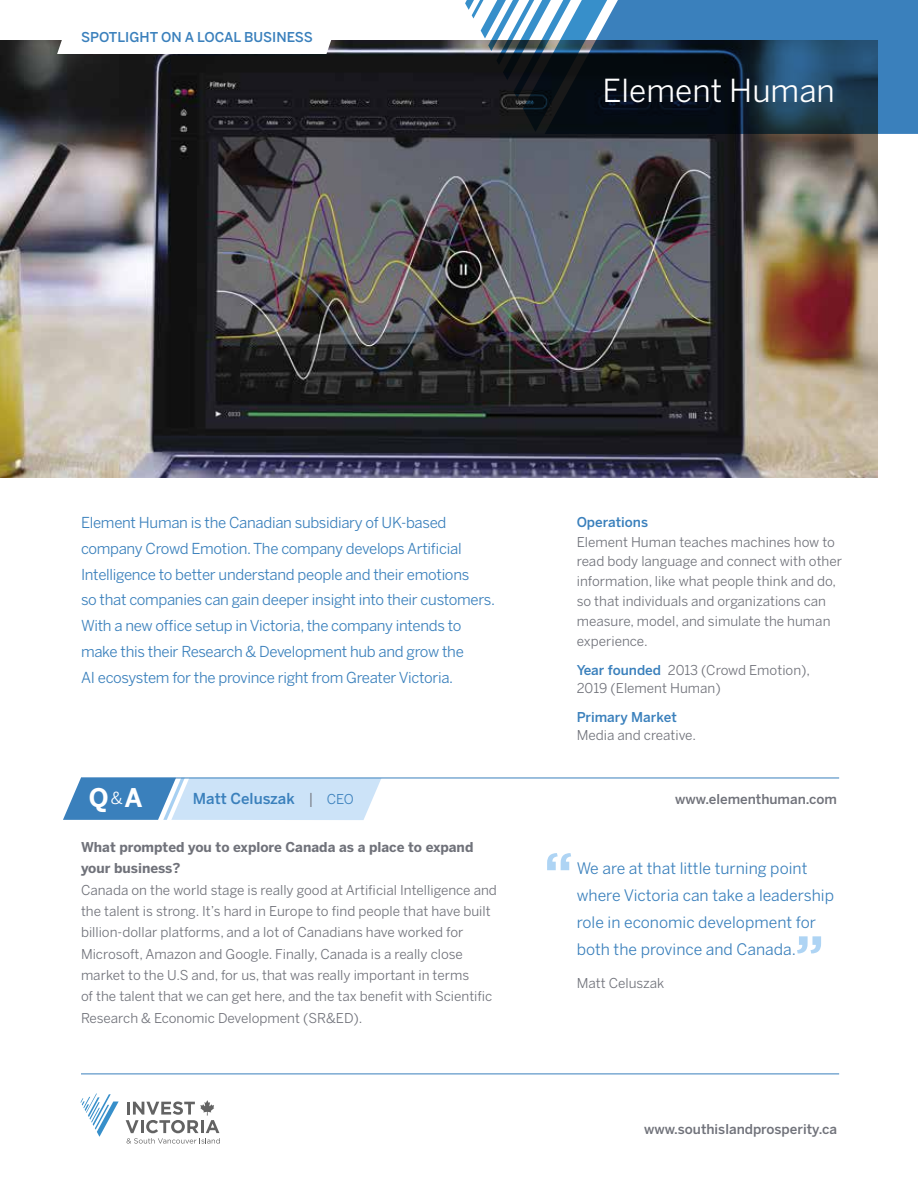
<style>
.page{position:relative;width:918px;height:1188px;background:#fff}
.page>*{position:absolute;margin:0;border:0;box-sizing:border-box;transform-origin:0 0}
.t1{font:31.5px "Benton Sans";color:#fff}
.t2{font:700 25.5px "Benton Sans";color:#fff}
.t3{font:15.75px/27.3px "Benton Sans";color:#3a80bc}
.t4{font:15px/25.8px "Benton Sans";letter-spacing:-.02em;color:#3a80bc}
.t5{font:500 15px "Benton Sans";color:#3a80bc}
.t6{font:13.5px/21.3px "Benton Sans";color:#70727a}
.t7{font:700 13.5px/21.3px "Benton Sans";color:#70727a}
.t8{font:500 13.5px "Benton Sans";color:#3a80bc}
.t9{font:500 13.5px "Benton Sans";color:#70727a}
.s1{font-weight:400;font-size:16.5px}
.s2{font-weight:400;color:#70727a}
.s3{font-weight:400;font-size:13.5px}
.s4{font-weight:500;color:#3a80bc}
</style>
<div class="page">
<svg style="left:63px;top:778px;width:318px;height:42px;background:#a4c7e6"></svg>
<img style="left:0;top:40px;width:878px;height:437px">
<svg style="left:81px;top:1094px;width:38px;height:43px"></svg>
<svg style="left:126px;top:1100px;width:94px;height:44px"></svg>
<hr style="left:81px;top:778px;width:758px;height:1px;background:#3a80bc">
<hr style="left:81px;top:1074px;width:758px;height:1px;background:#3a80bc">
<svg style="left:547px;top:853px;width:24px;height:17px"></svg>
<svg style="left:797px;top:936px;width:24px;height:18px"></svg>
<svg style="left:57px;top:40px;width:286px;height:14px"></svg>
<svg style="left:545px;top:0;width:373px;height:134px;background:#224b6e"></svg>
<svg style="left:465px;top:0;width:150px;height:132px;background:#42525f"></svg>
<p class="t8" style="left:81px;top:29px;width:233px">SPOTLIGHT ON A LOCAL BUSINESS</p>
<h1 class="t1" style="left:603px;top:71px;width:234px">Element Human</h1>
<p class="t4" style="left:81px;top:509px;width:416px">Element Human is the Canadian subsidiary of UK-based company Crowd Emotion. The company develops Artificial Intelligence to better understand people and their emotions<br>so that companies can gain deeper insight into their customers.<br>With a new office setup in Victoria, the company intends to make this their Research &amp; Development hub and grow the<br>AI ecosystem for the province right from Greater Victoria.</p>
<h2 class="t2" style="left:89px;top:783px;width:55px">Q<span class="s1">&amp;</span>A</h2>
<p class="t5" style="left:193px;top:790px;width:163px">Matt Celuszak <span class="s2">|</span> <span class="s3">CEO</span></p>
<p class="t7" style="left:81px;top:836px;width:394px">What prompted you to explore Canada as a place to expand your business?</p>
<p class="t6" style="left:81px;top:879px;width:417px">Canada on the world stage is really good at Artificial Intelligence and the talent is strong. It’s hard in Europe to find people that have built billion-dollar platforms, and a lot of Canadians have worked for Microsoft, Amazon and Google. Finally, Canada is a really close market to the U.S and, for us, that was really important in terms<br>of the talent that we can get here, and the tax benefit with Scientific Research &amp; Economic Development (SR&amp;ED).</p>
<p class="t8" style="left:577px;top:514px;width:73px">Operations</p>
<p class="t6" style="left:577px;top:532px;width:267px;line-height:19.8px">Element Human teaches machines how to read body language and connect with other information, like what people think and do, so that individuals and organizations can measure, model, and simulate the human experience.</p>
<p class="t6" style="left:577px;top:660px;width:235px;line-height:18.3px"><span class="s4">Year founded</span> 2013 (Crowd Emotion),<br>2019 (Element Human)</p>
<p class="t8" style="left:577px;top:709px;width:102px">Primary Market</p>
<p class="t6" style="left:577px;top:725px;width:121px">Media and creative.</p>
<p class="t9" style="left:675px;top:791px;width:163px">www.elementhuman.com</p>
<p class="t3" style="left:577px;top:854px;width:259px">We are at that little turning point where Victoria can take a leadership role in economic development for both the province and Canada.</p>
<p class="t6" style="left:577px;top:972px;width:89px">Matt Celuszak</p>
<p class="t9" style="left:644px;top:1121px;width:194px">www.southislandprosperity.ca</p>
</div>
